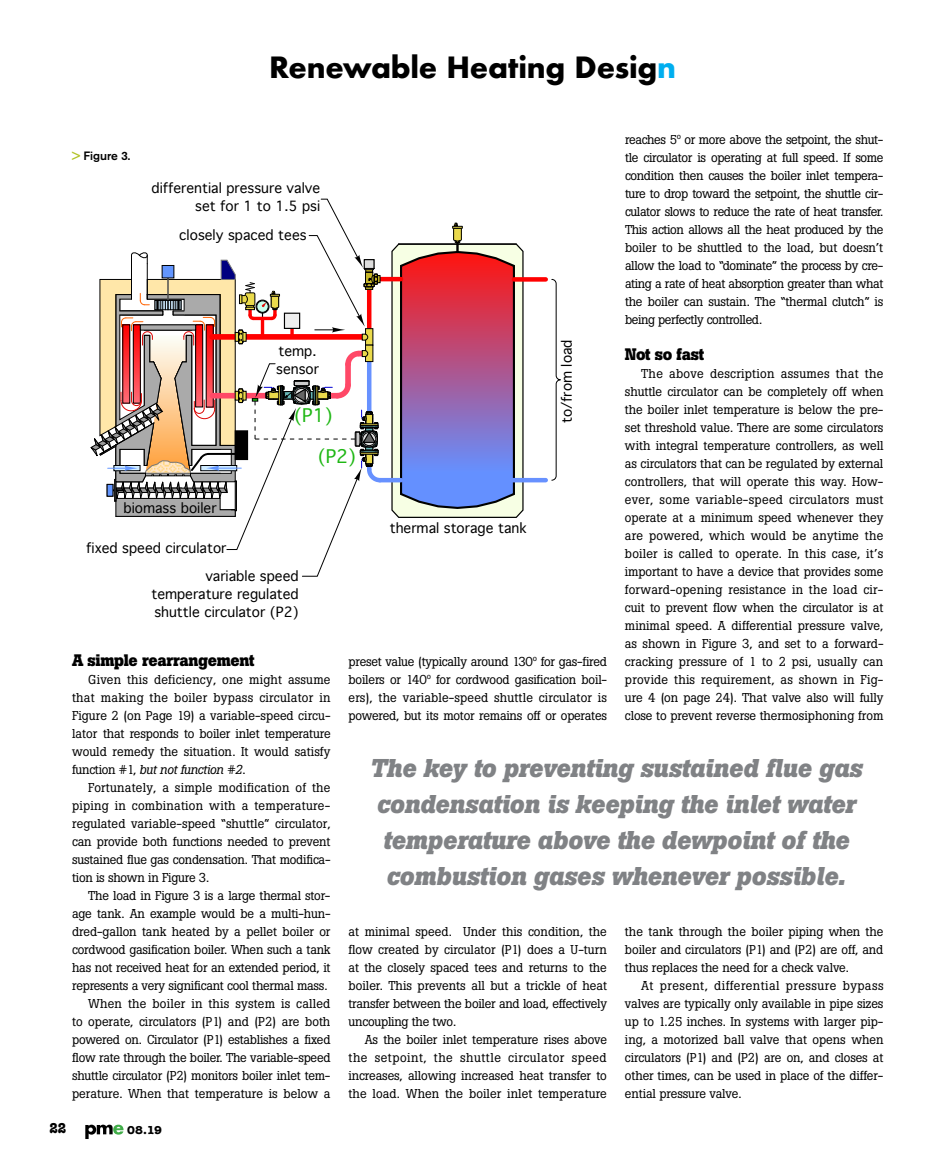
<style>
.page{position:relative;width:945px;height:1161px;background:#fff}
.page>*{position:absolute;margin:0;border:0;box-sizing:border-box;transform-origin:0 0}
.t1{font:700 28.5px "Futura";letter-spacing:-.01em;color:#000}
.t2{font:italic 700 25.5px/36px "Boton";letter-spacing:-.01em;color:#808285;text-align:center}
.t3{font:18px "Geneva";color:#1fb714}
.t4{font:700 16.5px "Boton";letter-spacing:-.02em;color:#000}
.t5{font:700 15px "American Typewriter";color:#000;scale:.85 1}
.t6{font:13.5px/18px "Geneva";color:#000;text-align:justify}
.t7{font:12.75px/18px "Boton";letter-spacing:-.015em;color:#000;text-align:justify}
.t8{font:500 12px "Akzidenz Grotesk BE";color:#000}
.t9{font:700 12px "American Typewriter";color:#000}
.s1{color:#00aeef}
.s2{color:#b2c225}
.s3{font-style:italic}
</style>
<div class="page">
<svg style="left:85px;top:1125px;width:39px;height:14px"></svg>
<svg style="left:391px;top:223px;width:133px;height:295px;background:#b07ca1"></svg>
<hr style="left:369px;top:277px;width:32px;height:4px;background:#f00">
<hr style="left:380px;top:478px;width:21px;height:4px;background:#6791ff">
<div style="left:514px;top:277px;width:32px;height:5px;background:#f00"></div>
<hr style="left:512px;top:478px;width:34px;height:4px;background:#6791ff">
<svg style="left:551px;top:279px;width:10px;height:202px"></svg>
<svg style="left:90px;top:199px;width:295px;height:378px"></svg>
<h1 class="t1" style="left:269px;top:46px;width:408px">Renewable Heating Desig<span class="s1">n</span></h1>
<p class="t7" style="left:625px;top:131px;width:260px">reaches 5º or more above the setpoint, the shut&shy;tle circulator is operating at full speed. If some condition then causes the boiler inlet tempera&shy;ture to drop toward the setpoint, the shuttle cir&shy;culator slows to reduce the rate of heat transfer.<br>This action allows all the heat produced by the boiler to be shuttled to the load, but doesn’t allow the load to “dominate” the process by cre&shy;ating a rate of heat absorption greater than what the boiler can sustain. The “thermal clutch” is being perfectly controlled.</p>
<p class="t4" style="left:625px;top:344px;width:81px">Not so fast</p>
<p class="t7" style="left:625px;top:365px;width:260px;text-indent:16px">The above description assumes that the shuttle circulator can be completely off when the boiler inlet temperature is below the pre&shy;set threshold value. There are some circulators with integral temperature controllers, as well as circulators that can be regulated by external controllers, that will operate this way. How&shy;ever, some variable-speed circulators must operate at a minimum speed whenever they are powered, which would be anytime the boiler is called to operate. In this case, it’s important to have a device that provides some forward-opening resistance in the load cir&shy;cuit to prevent flow when the circulator is at minimal speed. A differential pressure valve, as shown in Figure 3, and set to a forward&shy;cracking pressure of 1 to 2 psi, usually can provide this requirement, as shown in Fig&shy;ure 4 (on page 24). That valve also will fully close to prevent reverse thermosiphoning from</p>
<p class="t8" style="left:72px;top:149px;width:60px"><span class="s2">&gt;</span> Figure 3.</p>
<p class="t6" style="left:152px;top:180px;width:170px;text-align:right">differential pressure valve set for 1 to 1.5 psi</p>
<p class="t6" style="left:179px;top:226px;width:129px">closely spaced tees</p>
<p class="t6" style="left:558px;top:423px;width:85px;rotate:-90deg">to/from load</p>
<p class="t6" style="left:276px;top:343px;width:44px">temp. sensor</p>
<h3 class="t3" style="left:294px;top:405px;width:40px">(P1)</h3>
<h3 class="t3" style="left:318px;top:446px;width:40px">(P2)</h3>
<p class="t6" style="left:123px;top:499px;width:95px">biomass boiler</p>
<p class="t6" style="left:390px;top:519px;width:138px">thermal storage tank</p>
<p class="t6" style="left:86px;top:539px;width:142px">fixed speed circulator</p>
<p class="t6" style="left:151px;top:567px;width:149px;text-indent:54px">variable speed temperature regulated shuttle circulator (P2)</p>
<p class="t4" style="left:72px;top:650px;width:184px">A simple rearrangement</p>
<p class="t7" style="left:72px;top:671px;width:260px;text-indent:16px">Given this deficiency, one might assume that making the boiler bypass circulator in Figure 2 (on Page 19) a variable-speed circu&shy;lator that responds to boiler inlet temperature would remedy the situation. It would satisfy function #1, <span class="s3">but not function #2</span>.</p>
<p class="t7" style="left:72px;top:779px;width:260px;text-indent:16px">Fortunately, a simple modification of the piping in combination with a temperature&shy;regulated variable-speed “shuttle” circulator, can provide both functions needed to prevent sustained flue gas condensation. That modifica&shy;tion is shown in Figure 3.</p>
<p class="t7" style="left:72px;top:887px;width:260px;text-align:right">The load in Figure 3 is a large thermal stor&shy;age tank. An example would be a multi-hun&shy;dred-gallon tank heated by a pellet boiler or cordwood gasification boiler. When such a tank has not received heat for an extended period, it represents a very significant cool thermal mass.<br>When the boiler in this system is called<br>to operate, circulators (P1) and (P2) are both powered on. Circulator (P1) establishes a fixed flow rate through the boiler. The variable-speed shuttle circulator (P2) monitors boiler inlet tem&shy;perature. When that temperature is below a</p>
<p class="t7" style="left:349px;top:653px;width:260px">preset value (typically around 130º for gas-fired boilers or 140º for cordwood gasification boil&shy;ers), the variable-speed shuttle circulator is powered, but its motor remains off or operates</p>
<h2 class="t2" style="left:370px;top:750px;width:494px">The key to preventing sustained flue gas condensation is keeping the inlet water temperature above the dewpoint of the combustion gases whenever possible.</h2>
<p class="t7" style="left:625px;top:923px;width:260px">the tank through the boiler piping when the boiler and circulators (P1) and (P2) are off, and thus replaces the need for a check valve.</p>
<p class="t7" style="left:625px;top:977px;width:260px;text-indent:16px">At present, differential pressure bypass valves are typically only available in pipe sizes up to 1.25 inches. In systems with larger pip&shy;ing, a motorized ball valve that opens when circulators (P1) and (P2) are on, and closes at other times, can be used in place of the differ&shy;ential pressure valve.</p>
<p class="t7" style="left:349px;top:923px;width:260px">at minimal speed. Under this condition, the flow created by circulator (P1) does a U-turn at the closely spaced tees and returns to the boiler. This prevents all but a trickle of heat transfer between the boiler and load, effectively uncoupling the two.</p>
<p class="t7" style="left:349px;top:1031px;width:260px;text-indent:16px">As the boiler inlet temperature rises above the setpoint, the shuttle circulator speed increases, allowing increased heat transfer to the load. When the boiler inlet temperature</p>
<p class="t5" style="left:50px;top:1119px;width:21px">22</p>
<p class="t9" style="left:127px;top:1122px;width:36px">08.19</p>
</div>
